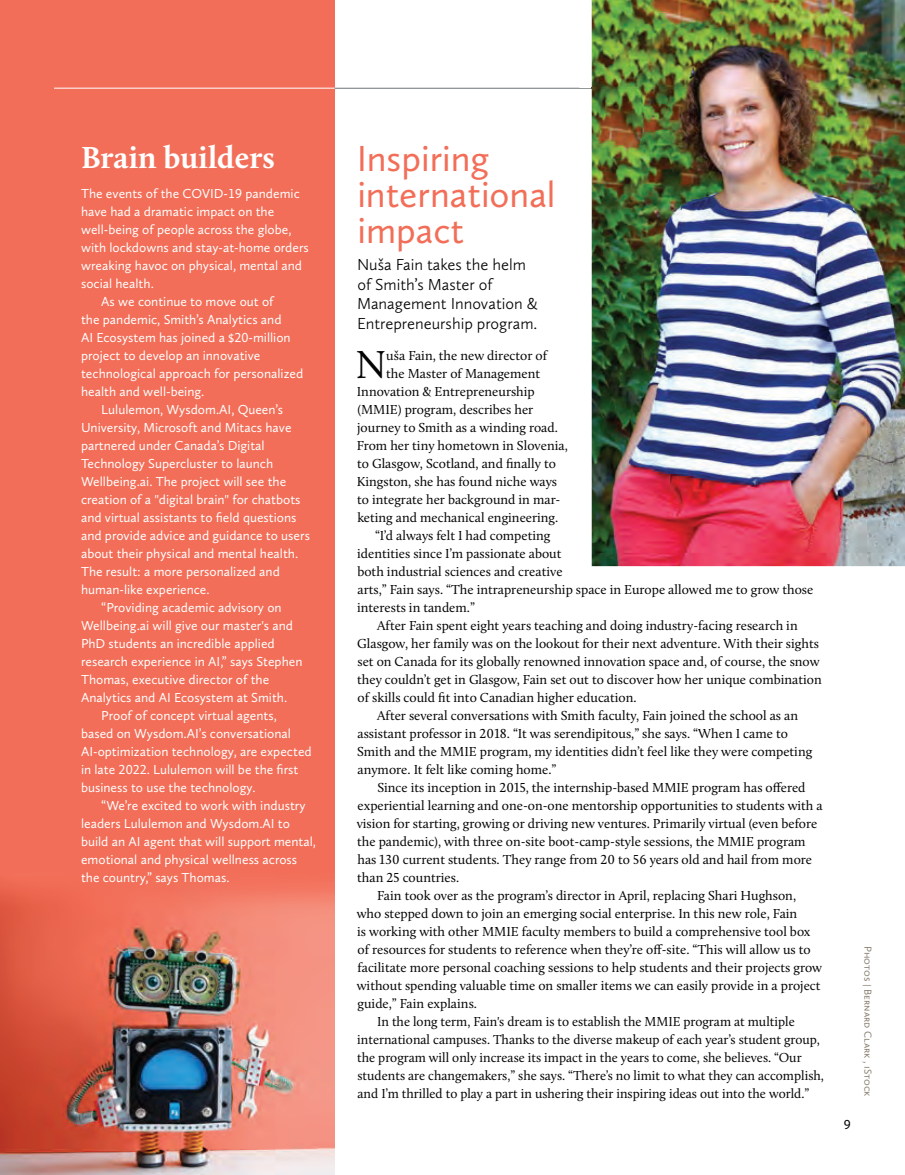
<style>
.page{position:relative;width:905px;height:1175px;background:#fff}
.page>*{position:absolute;margin:0;border:0;box-sizing:border-box;transform-origin:0 0}
.t1{font:40.35px "Calluna";color:#040503}
.t2{font:37.5px/36px "Calluna Sans";color:#f26e58}
.t3{font:700 31.5px "Calluna";color:#fff}
.t4{font:300 16.5px/19.5px "Calluna Sans";color:#040503}
.t5{font:13.5px "Calluna";color:#040503}
.t6{font:13.5px "Calluna Sans";color:#fff}
.t7{font:13.5px "Calluna Sans";color:#040503}
.t8{font:10.5px "Calluna Sans";color:#897f70}
</style>
<div class="page">
<hr style="left:0;top:88px;width:850px;height:1px;background:#939698">
<img style="left:591px;top:0;width:313px;height:566px">
<img style="left:591px;top:88px;width:259px;height:1px">
<div style="left:0;top:0;width:334px;height:1174px;background:#f26e58"></div>
<img style="left:0;top:888px;width:334px;height:286px">
<hr style="left:54px;top:88px;width:280px;height:1px;background:#fff">
<h3 class="t3" style="left:81px;top:144px;width:195px">Brain builders</h3>
<p class="t6" style="left:81px;top:188px;width:220px">The events of the COVID-19 pandemic</p>
<p class="t6" style="left:81px;top:206px;width:195px">have had a dramatic impact on the</p>
<p class="t6" style="left:81px;top:224px;width:212px">well-being of people across the globe,</p>
<p class="t6" style="left:81px;top:242px;width:229px">with lockdowns and stay-at-home orders</p>
<p class="t6" style="left:81px;top:260px;width:223px">wreaking havoc on physical, mental and</p>
<p class="t6" style="left:81px;top:278px;width:74px">social health.</p>
<p class="t6" style="left:101px;top:296px;width:175px">As we continue to move out of</p>
<p class="t6" style="left:81px;top:314px;width:202px">the pandemic, Smith’s Analytics and</p>
<p class="t6" style="left:81px;top:332px;width:211px">AI Ecosystem has joined a $20-million</p>
<p class="t6" style="left:81px;top:350px;width:181px">project to develop an innovative</p>
<p class="t6" style="left:81px;top:368px;width:224px">technological approach for personalized</p>
<p class="t6" style="left:81px;top:386px;width:125px">health and well-being.</p>
<p class="t6" style="left:101px;top:404px;width:183px">Lululemon, Wysdom.AI, Queen’s</p>
<p class="t6" style="left:81px;top:422px;width:212px">University, Microsoft and Mitacs have</p>
<p class="t6" style="left:81px;top:440px;width:185px">partnered under Canada’s Digital</p>
<p class="t6" style="left:81px;top:458px;width:194px">Technology Supercluster to launch</p>
<p class="t6" style="left:81px;top:476px;width:207px">Wellbeing.ai. The project will see the</p>
<p class="t6" style="left:81px;top:494px;width:221px">creation of a "digital brain" for chatbots</p>
<p class="t6" style="left:81px;top:512px;width:217px">and virtual assistants to field questions</p>
<p class="t6" style="left:81px;top:530px;width:230px">and provide advice and guidance to users</p>
<p class="t6" style="left:81px;top:548px;width:219px">about their physical and mental health.</p>
<p class="t6" style="left:81px;top:566px;width:200px">The result: a more personalized and</p>
<p class="t6" style="left:81px;top:584px;width:130px">human-like experience.</p>
<p class="t6" style="left:101px;top:602px;width:182px">“Providing academic advisory on</p>
<p class="t6" style="left:81px;top:620px;width:213px">Wellbeing.ai will give our master's and</p>
<p class="t6" style="left:81px;top:638px;width:195px">PhD students an incredible applied</p>
<p class="t6" style="left:81px;top:656px;width:223px">research experience in AI,” says Stephen</p>
<p class="t6" style="left:81px;top:674px;width:190px">Thomas, executive director of the</p>
<p class="t6" style="left:81px;top:692px;width:208px">Analytics and AI Ecosystem at Smith.</p>
<p class="t6" style="left:101px;top:710px;width:177px">Proof of concept virtual agents,</p>
<p class="t6" style="left:81px;top:728px;width:211px">based on Wysdom.AI’s conversational</p>
<p class="t6" style="left:81px;top:746px;width:232px">AI-optimization technology, are expected</p>
<p class="t6" style="left:81px;top:764px;width:219px">in late 2022. Lululemon will be the first</p>
<p class="t6" style="left:81px;top:782px;width:176px">business to use the technology.</p>
<p class="t6" style="left:101px;top:800px;width:206px">“We’re excited to work with industry</p>
<p class="t6" style="left:81px;top:818px;width:210px">leaders Lululemon and Wysdom.AI to</p>
<p class="t6" style="left:81px;top:836px;width:236px">build an AI agent that will support mental,</p>
<p class="t6" style="left:81px;top:854px;width:218px">emotional and physical wellness across</p>
<p class="t6" style="left:81px;top:872px;width:150px">the country,” says Thomas.</p>
<h2 class="t2" style="left:357px;top:144px;width:200px">Inspiring international impact</h2>
<p class="t4" style="left:357px;top:256px;width:182px">Nuša Fain takes the helm of Smith’s Master of<br>Management Innovation &amp;<br>Entrepreneurship program.</p>
<h1 class="t1" style="left:355px;top:347px;width:32px">N</h1>
<p class="t5" style="left:386px;top:350px;width:162px">uša Fain, the new director of</p>
<p class="t5" style="left:386px;top:368px;width:155px">the Master of Management</p>
<p class="t5" style="left:357px;top:386px;width:179px">Innovation &amp; Entrepreneurship</p>
<p class="t5" style="left:357px;top:404px;width:177px">(MMIE) program, describes her</p>
<p class="t5" style="left:357px;top:422px;width:202px">journey to Smith as a winding road.</p>
<p class="t5" style="left:357px;top:440px;width:212px">From her tiny hometown in Slovenia,</p>
<p class="t5" style="left:357px;top:458px;width:200px">to Glasgow, Scotland, and finally to</p>
<p class="t5" style="left:357px;top:476px;width:202px">Kingston, she has found niche ways</p>
<p class="t5" style="left:357px;top:494px;width:204px">to integrate her background in mar-</p>
<p class="t5" style="left:357px;top:512px;width:202px">keting and mechanical engineering.</p>
<p class="t5" style="left:375px;top:530px;width:177px">“I’d always felt I had competing</p>
<p class="t5" style="left:357px;top:548px;width:206px">identities since I’m passionate about</p>
<p class="t5" style="left:357px;top:566px;width:206px">both industrial sciences and creative</p>
<p class="t5" style="left:357px;top:584px;width:457px">arts,” Fain says. “The intrapreneurship space in Europe allowed me to grow those</p>
<p class="t5" style="left:357px;top:602px;width:119px">interests in tandem.”</p>
<p class="t5" style="left:377px;top:620px;width:422px">After Fain spent eight years teaching and doing industry-facing research in</p>
<p class="t5" style="left:357px;top:638px;width:463px">Glasgow, her family was on the lookout for their next adventure. With their sights</p>
<p class="t5" style="left:357px;top:656px;width:463px">set on Canada for its globally renowned innovation space and, of course, the snow</p>
<p class="t5" style="left:357px;top:674px;width:466px">they couldn’t get in Glasgow, Fain set out to discover how her unique combination</p>
<p class="t5" style="left:357px;top:692px;width:280px">of skills could fit into Canadian higher education.</p>
<p class="t5" style="left:377px;top:710px;width:422px">After several conversations with Smith faculty, Fain joined the school as an</p>
<p class="t5" style="left:357px;top:728px;width:432px">assistant professor in 2018. “It was serendipitous,” she says. “When I came to</p>
<p class="t5" style="left:357px;top:746px;width:456px">Smith and the MMIE program, my identities didn’t feel like they were competing</p>
<p class="t5" style="left:357px;top:764px;width:200px">anymore. It felt like coming home.”</p>
<p class="t5" style="left:377px;top:782px;width:429px">Since its inception in 2015, the internship-based MMIE program has offered</p>
<p class="t5" style="left:357px;top:800px;width:466px">experiential learning and one-on-one mentorship opportunities to students with a</p>
<p class="t5" style="left:357px;top:818px;width:462px">vision for starting, growing or driving new ventures. Primarily virtual (even before</p>
<p class="t5" style="left:357px;top:836px;width:450px">the pandemic), with three on-site boot-camp-style sessions, the MMIE program</p>
<p class="t5" style="left:357px;top:854px;width:456px">has 130 current students. They range from 20 to 56 years old and hail from more</p>
<p class="t5" style="left:357px;top:872px;width:103px">than 25 countries.</p>
<p class="t5" style="left:377px;top:890px;width:420px">Fain took over as the program’s director in April, replacing Shari Hughson,</p>
<p class="t5" style="left:357px;top:908px;width:442px">who stepped down to join an emerging social enterprise. In this new role, Fain</p>
<p class="t5" style="left:357px;top:926px;width:455px">is working with other MMIE faculty members to build a comprehensive tool box</p>
<p class="t5" style="left:357px;top:944px;width:454px">of resources for students to reference when they’re off-site. “This will allow us to</p>
<p class="t5" style="left:357px;top:962px;width:466px">facilitate more personal coaching sessions to help students and their projects grow</p>
<p class="t5" style="left:357px;top:980px;width:465px">without spending valuable time on smaller items we can easily provide in a project</p>
<p class="t5" style="left:357px;top:998px;width:121px">guide,” Fain explains.</p>
<p class="t5" style="left:377px;top:1016px;width:419px">In the long term, Fain's dream is to establish the MMIE program at multiple</p>
<p class="t5" style="left:357px;top:1034px;width:464px">international campuses. Thanks to the diverse makeup of each year’s student group,</p>
<p class="t5" style="left:357px;top:1052px;width:446px">the program will only increase its impact in the years to come, she believes. “Our</p>
<p class="t5" style="left:357px;top:1070px;width:468px">students are changemakers,” she says. “There’s no limit to what they can accomplish,</p>
<p class="t5" style="left:357px;top:1088px;width:453px">and I’m thrilled to play a part in ushering their inspiring ideas out into the world.”</p>
<p class="t7" style="left:843px;top:1119px;width:9px">9</p>
<p class="t8" style="left:872px;top:946px;width:152px;rotate:90deg">Photos | Bernard Clark , iStock</p>
</div>
